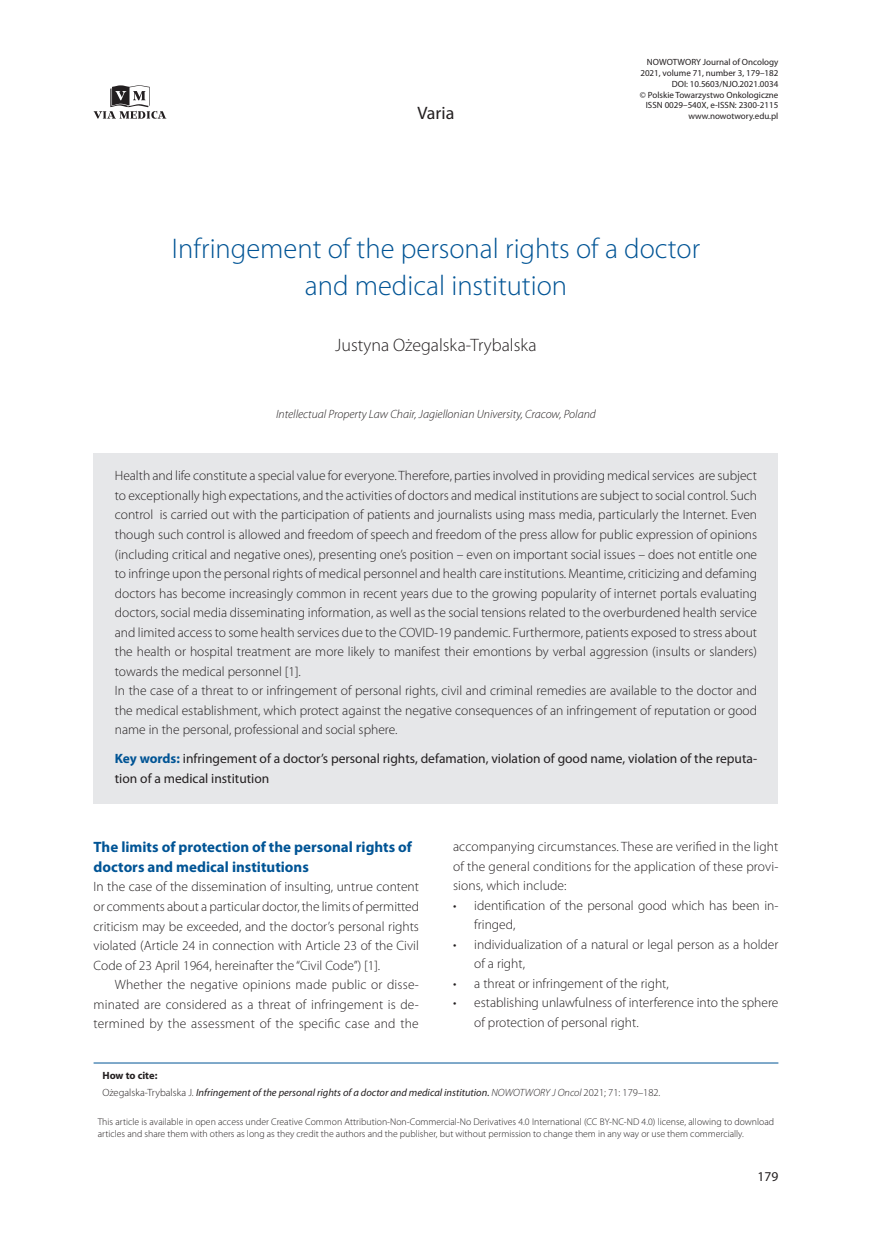
<style>
.page{position:relative;width:872px;height:1234px;background:#fff}
.page>*{position:absolute;margin:0;border:0;box-sizing:border-box;transform-origin:0 0}
._01_-_Tytuł_artykułu{font:300 28.5px/37.5px "Myriad Pro";color:#005495;text-align:center}
._02_-_Autor_artykułu{font:300 18px "Myriad Pro";color:#231f20}
.t1{font:18px "Myriad Pro";color:#231f20}
._07_-_Srodtytul_1{font:700 15px/19.5px "Myriad Pro";color:#005495}
._04_-_Streszczenie{font:300 13.5px/19.5px "Myriad Pro";color:#231f20}
._08_-_Tekst{font:300 13.5px/19.5px "Myriad Pro";letter-spacing:.01em;color:#231f20;text-align:justify}
._08_-_Tekst_bez_wcie{font:300 13.5px/19.5px "Myriad Pro";color:#231f20;text-align:justify}
._05_-_Streszczenie_s{font:13.5px/19.5px "Myriad Pro";color:#231f20}
._00_-_Praca_ostatnia{font:italic 300 12px "Myriad Pro";color:#231f20}
._05_-_Tekst_ramka{font:italic 10.5px "Myriad Pro";color:#231f20}
._05_-_Tekst_ramka-2{font:700 10.5px "Myriad Pro";letter-spacing:-.005em;color:#231f20}
._05_-_Tekst_ramka-3{font:300 9.75px/11.7px "Myriad Pro";color:#231f20}
.t2{font:9px/10.8px "Myriad Pro";color:#231f20;text-align:right}
.s1{font-weight:700;color:#005495}
.s2{font-weight:300;font-style:normal}
.s3{font-weight:300}
</style>
<div class="page">
<svg style="left:94px;top:85px;width:72px;height:34px"></svg>
<div style="left:94px;top:453px;width:684px;height:234px;background:#e6e7e9"></div>
<div style="left:94px;top:667px;width:684px;height:78px;background:#e6e7e9"></div>
<div style="left:94px;top:744px;width:684px;height:59px;background:#e6e7e9"></div>
<hr style="left:94px;top:1062px;width:684px;height:1px;background:#005495">
<h2 class="t1" style="left:417px;top:102px;width:38px">Varia</h2>
<p class="t2" style="left:640px;top:56px;width:140px">NOWOTWORY Journal of Oncology<br>2021, volume 71, number 3, 179–182<br>DOI: 10.5603/NJO.2021.0034<br>© Polskie Towarzystwo Onkologiczne<br>ISSN 0029–540X, e-ISSN: 2300-2115 www.nowotwory.edu.pl</p>
<p class="_01_-_Tytuł_artykułu" style="left:172px;top:229px;width:530px">Infringement of the personal rights of a doctor and medical institution</p>
<p class="_02_-_Autor_artykułu" style="left:335px;top:334px;width:203px">Justyna Ożegalska-Trybalska</p>
<p class="_00_-_Praca_ostatnia" style="left:276px;top:407px;width:321px">Intellectual Property Law Chair, Jagiellonian University, Cracow, Poland</p>
<p class="_04_-_Streszczenie" style="left:115px;top:466px;width:644px;text-align:justify">Health and life constitute a special value for everyone. Therefore, parties involved in providing medical services are subject to exceptionally high expectations, and the activities of doctors and medical institutions are subject to social control. Such control is carried out with the participation of patients and journalists using mass media, particularly the Internet. Even though such control is allowed and freedom of speech and freedom of the press allow for public expression of opinions (including critical and negative ones), presenting one’s position – even on important social issues – does not entitle one to infringe upon the personal rights of medical personnel and health care institutions. Meantime, criticizing and defaming doctors has become increasingly common in recent years due to the growing popularity of internet portals evaluating doctors, social media disseminating information, as well as the social tensions related to the overburdened health service and limited access to some health services due to the COVID-19 pandemic. Furthermore, patients exposed to stress about the health or hospital treatment are more likely to manifest their emontions by verbal aggression (insults or slanders) towards the medical personnel [1].</p>
<p class="_04_-_Streszczenie" style="left:115px;top:680px;width:644px;text-align:justify">In the case of a threat to or infringement of personal rights, civil and criminal remedies are available to the doctor and the medical establishment, which protect against the negative consequences of an infringement of reputation or good name in the personal, professional and social sphere.</p>
<p class="_05_-_Streszczenie_s" style="left:115px;top:748px;width:644px"><span class="s1">Key words:</span> infringement of a doctor’s personal rights, defamation, violation of good name, violation of the reputa&shy;tion of a medical institution</p>
<p class="_07_-_Srodtytul_1" style="left:94px;top:837px;width:320px">The limits of protection of the personal rights of doctors and medical institutions</p>
<p class="_08_-_Tekst_bez_wcie" style="left:94px;top:876px;width:327px">In the case of the dissemination of insulting, untrue content or comments about a particular doctor, the limits of permitted criticism may be exceeded, and the doctor’s personal rights violated (Article 24 in connection with Article 23 of the Civil Code of 23 April 1964, hereinafter the “Civil Code”) [1].</p>
<p class="_08_-_Tekst" style="left:94px;top:974px;width:327px;text-indent:21px">Whether the negative opinions made public or disse&shy;minated are considered as a threat of infringement is de&shy;termined by the assessment of the specific case and the</p>
<p class="_08_-_Tekst" style="left:453px;top:836px;width:327px">accompanying circumstances. These are verified in the light of the general conditions for the application of these provi&shy;sions, which include:</p>
<p class="_04_-_Streszczenie" style="left:474px;top:895px;width:306px;text-indent:-21px">• identification of the personal good which has been in&shy;fringed,</p>
<p class="_04_-_Streszczenie" style="left:474px;top:934px;width:306px;text-indent:-21px">• individualization of a natural or legal person as a holder of a right,</p>
<p class="_04_-_Streszczenie" style="left:453px;top:973px;width:217px">• a threat or infringement of the right,</p>
<p class="_04_-_Streszczenie" style="left:474px;top:992px;width:306px;text-indent:-21px">• establishing unlawfulness of interference into the sphere of protection of personal right.</p>
<p class="_05_-_Tekst_ramka-2" style="left:102px;top:1068px;width:56px">How to cite:</p>
<p class="_05_-_Tekst_ramka" style="left:102px;top:1085px;width:559px"><span class="s2">Ożegalska-Trybalska J.</span> Infringement of the personal rights of a doctor and medical institution. <span class="s3">NOWOTWORY J Oncol</span> <span class="s2">2021; 71: 179–182.</span></p>
<p class="_05_-_Tekst_ramka-3" style="left:98px;top:1115px;width:678px">This article is available in open access under Creative Common Attribution-Non-Commercial-No Derivatives 4.0 International (CC BY-NC-ND 4.0) license, allowing to download articles and share them with others as long as they credit the authors and the publisher, but without permission to change them in any way or use them commercially.</p>
<p class="_05_-_Streszczenie_s" style="left:757px;top:1166px;width:22px">179</p>
</div>
